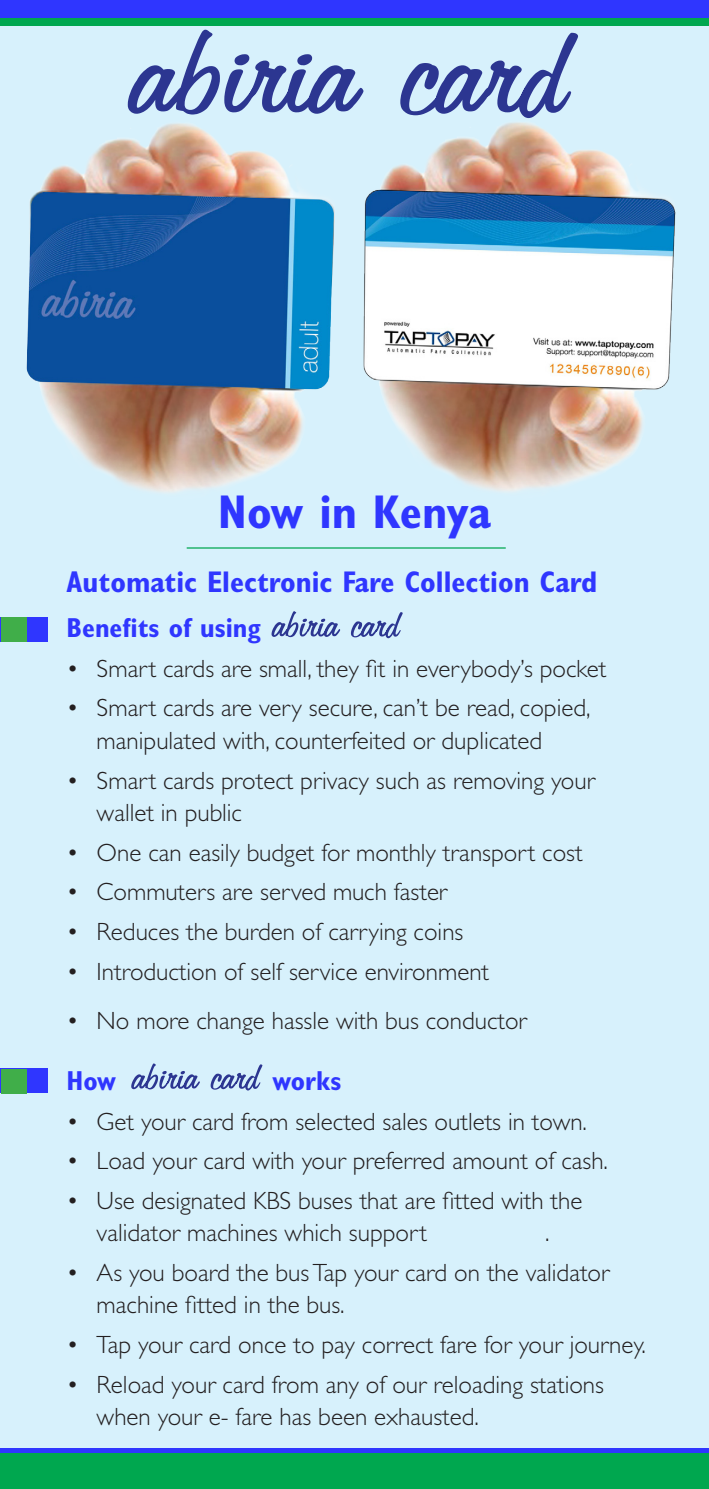
<style>
.page{position:relative;width:709px;height:1489px;background:#fff}
.page>*{position:absolute;margin:0;border:0;box-sizing:border-box;transform-origin:0 0}
.t1{font:700 condensed 47.5px "Gill Sans";letter-spacing:-.015em;color:#2f36ff}
.t2{font:700 condensed 30px "Gill Sans";color:#2f36ff}
.t3{font:700 condensed 27.5px "Gill Sans";color:#2f36ff}
.t4{font:300 25px/32.5px "Gill Sans";color:#231f20}
</style>
<div class="page">
<div style="left:0;top:0;width:709px;height:1488px;background:#d7f1fc"></div>
<div style="left:0;top:1068px;width:48px;height:25px;background:#2f36ff"></div>
<div style="left:1px;top:1068px;width:26px;height:25px;background:#40ae49"></div>
<div style="left:0;top:617px;width:48px;height:24px;background:#2f36ff"></div>
<div style="left:1px;top:617px;width:26px;height:24px;background:#40ae49"></div>
<div style="left:0;top:0;width:709px;height:25px;background:#00a74f"></div>
<div style="left:0;top:0;width:709px;height:17px;background:#2f36ff"></div>
<div style="left:0;top:1447px;width:709px;height:41px;background:#2f36ff"></div>
<div style="left:0;top:1453px;width:709px;height:35px;background:#00a74f"></div>
<img style="left:26px;top:104px;width:309px;height:389px">
<img style="left:363px;top:118px;width:313px;height:374px">
<hr style="left:187px;top:547px;width:319px;height:1px;background:#00a74f">
<svg style="left:128px;top:30px;width:450px;height:88px"></svg>
<svg style="left:271px;top:611px;width:132px;height:27px"></svg>
<svg style="left:131px;top:1063px;width:131px;height:27px"></svg>
<p class="t1" style="left:218px;top:484px;width:275px">Now in Kenya</p>
<p class="t2" style="left:67px;top:563px;width:532px">Automatic Electronic Fare Collection Card</p>
<p class="t3" style="left:67px;top:611px;width:195px">Benefits of using</p>
<p class="t4" style="left:67px;top:652px;width:541px">• Smart cards are small, they fit in everybody’s pocket</p>
<p class="t4" style="left:97px;top:691px;width:495px;text-indent:-30px">• Smart cards are very secure, can’t be read, copied, manipulated with, counterfeited or duplicated</p>
<p class="t4" style="left:97px;top:764px;width:500px;text-indent:-30px">• Smart cards protect privacy such as removing your wallet in public</p>
<p class="t4" style="left:67px;top:836px;width:517px">• One can easily budget for monthly transport cost</p>
<p class="t4" style="left:67px;top:875px;width:382px">• Commuters are served much faster</p>
<p class="t4" style="left:67px;top:915px;width:398px">• Reduces the burden of carrying coins</p>
<p class="t4" style="left:67px;top:954px;width:424px">• Introduction of self service environment</p>
<p class="t4" style="left:67px;top:1003px;width:462px">• No more change hassle with bus conductor</p>
<p class="t3" style="left:67px;top:1064px;width:51px">How</p>
<p class="t3" style="left:272px;top:1064px;width:71px">works</p>
<p class="t4" style="left:67px;top:1104px;width:522px">• Get your card from selected sales outlets in town.</p>
<p class="t4" style="left:67px;top:1144px;width:543px">• Load your card with your preferred amount of cash.</p>
<p class="t4" style="left:97px;top:1184px;width:487px;text-indent:-30px">• Use designated KBS buses that are fitted with the validator machines which support</p>
<p class="t4" style="left:545px;top:1216px;width:6px">.</p>
<p class="t4" style="left:97px;top:1256px;width:514px;text-indent:-30px">• As you board the bus Tap your card on the validator machine fitted in the bus.</p>
<p class="t4" style="left:67px;top:1328px;width:581px">• Tap your card once to pay correct fare for your journey.</p>
<p class="t4" style="left:97px;top:1367px;width:509px;text-indent:-30px">• Reload your card from any of our reloading stations when your e- fare has been exhausted.</p>
</div>
